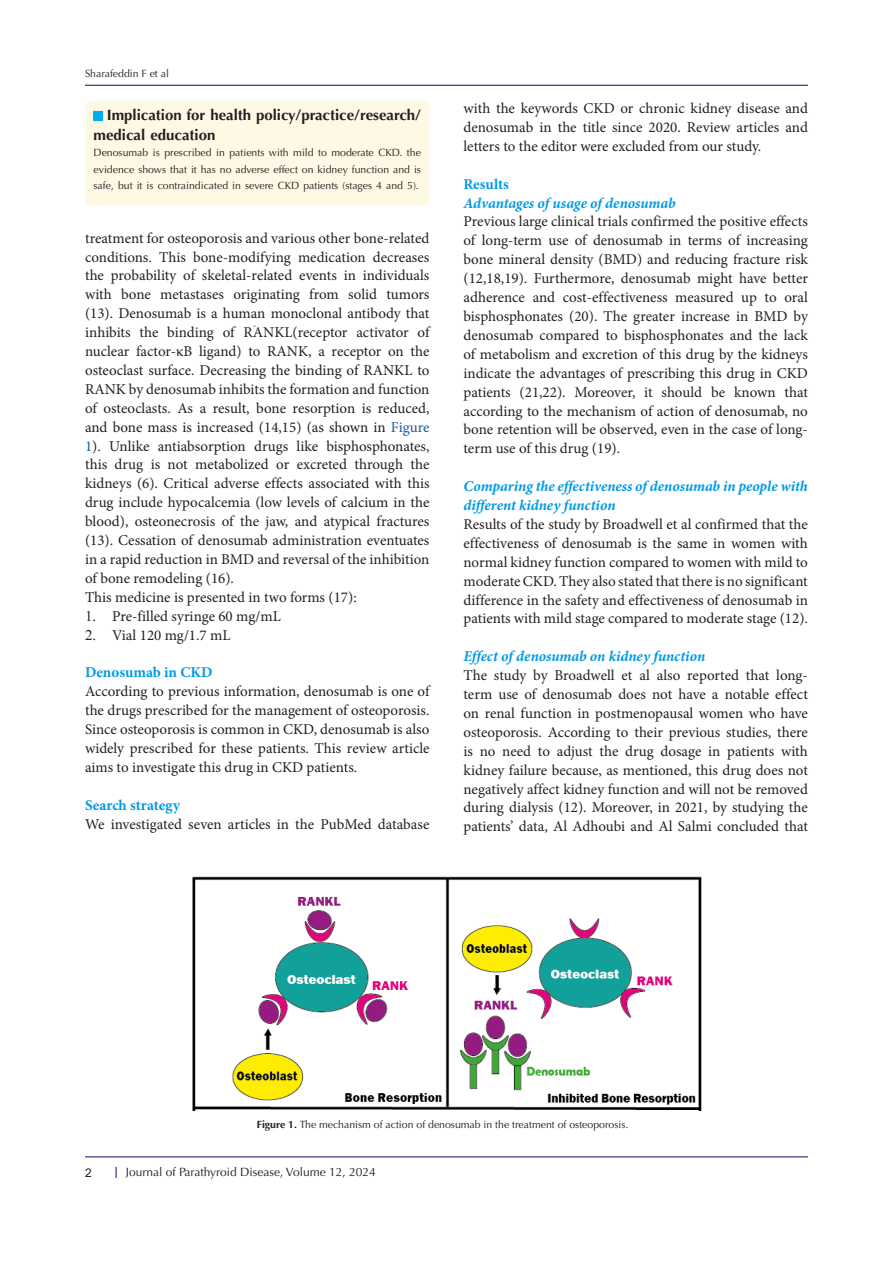
<style>
.page{position:relative;width:893px;height:1263px;background:#fff}
.page>*{position:absolute;margin:0;border:0;box-sizing:border-box;transform-origin:0 0}
.Normal__Web{font:15px/18.9px "Minion Pro";color:#231f20;text-align:justify}
.t1{font:italic 700 15px/18.9px "Minion Pro";letter-spacing:-.005em;color:#0099e5}
.t2{font:700 15px/19.5px "Optima LT Std";color:#231f20}
.t3{font:700 15px "Minion Pro";color:#0099e5}
.t4{font:12px "Optima LT Std";color:#231f20}
.t5{font:12px "Arial";color:#231f20}
.t6{font:10.5px/16.5px "Optima LT Std";color:#231f20;text-align:justify}
.s1{font-family:"Times New Roman"}
.s2{color:#175d9e}
.s3{font-weight:700}
</style>
<div class="page">
<hr style="left:85px;top:1156px;width:723px;height:1px;background:#190066">
<hr style="left:85px;top:85px;width:723px;height:1px;background:#190066">
<div style="left:85px;top:101px;width:344px;height:104px;background:#fef9e5;border-radius:6px"></div>
<div style="left:94px;top:111px;width:9px;height:9px;background:#00aeef"></div>
<img style="left:192px;top:876px;width:510px;height:234px">
<p class="t6" style="left:85px;top:66px;width:85px">Sharafeddin F et al</p>
<p class="t2" style="left:94px;top:106px;width:329px;text-indent:13px">Implication for health policy/practice/research/ medical education</p>
<p class="t6" style="left:94px;top:145px;width:329px">Denosumab is prescribed in patients with mild to moderate CKD. the evidence shows that it has no adverse effect on kidney function and is safe, but it is contraindicated in severe CKD patients (stages 4 and 5).</p>
<p class="Normal__Web" style="left:85px;top:228px;width:346px">treatment for osteoporosis and various other bone-related conditions. This bone-modifying medication decreases the probability of skeletal-related events in individuals with bone metastases originating from solid tumors (13). Denosumab is a human monoclonal antibody that inhibits the binding of R<span class="s1">َ</span>ANKL(receptor activator of nuclear factor-κB ligand) to RANK, a receptor on the osteoclast surface. Decreasing the binding of RANKL to RANK by denosumab inhibits the formation and function of osteoclasts. As a result, bone resorption is reduced, and bone mass is increased (14,15) (as shown in <span class="s2">Figure 1</span>). Unlike antiabsorption drugs like bisphosphonates, this drug is not metabolized or excreted through the kidneys (6). Critical adverse effects associated with this drug include hypocalcemia (low levels of calcium in the blood), osteonecrosis of the jaw, and atypical fractures (13). Cessation of denosumab administration eventuates in a rapid reduction in BMD and reversal of the inhibition of bone remodeling (16).</p>
<p class="Normal__Web" style="left:85px;top:588px;width:273px">This medicine is presented in two forms (17):</p>
<p class="Normal__Web" style="left:112px;top:606px;width:170px">Pre-filled syringe 60 mg/mL</p>
<p class="Normal__Web" style="left:112px;top:625px;width:120px">Vial 120 mg/1.7 mL</p>
<p class="t3" style="left:85px;top:662px;width:129px">Denosumab in CKD</p>
<p class="Normal__Web" style="left:85px;top:682px;width:346px">According to previous information, denosumab is one of the drugs prescribed for the management of osteoporosis.<br>Since osteoporosis is common in CKD, denosumab is also widely prescribed for these patients. This review article aims to investigate this drug in CKD patients.</p>
<p class="t3" style="left:85px;top:794px;width:96px">Search strategy</p>
<p class="Normal__Web" style="left:85px;top:814px;width:346px">We investigated seven articles in the PubMed database</p>
<p class="Normal__Web" style="left:463px;top:99px;width:346px">with the keywords CKD or chronic kidney disease and denosumab in the title since 2020. Review articles and letters to the editor were excluded from our study.</p>
<p class="t3" style="left:463px;top:173px;width:47px">Results</p>
<p class="t1" style="left:463px;top:193px;width:214px">Advantages of usage of denosumab</p>
<p class="Normal__Web" style="left:463px;top:212px;width:346px">Previous large clinical trials confirmed the positive effects of long-term use of denosumab in terms of increasing bone mineral density (BMD) and reducing fracture risk (12,18,19). Furthermore, denosumab might have better adherence and cost-effectiveness measured up to oral bisphosphonates (20). The greater increase in BMD by denosumab compared to bisphosphonates and the lack of metabolism and excretion of this drug by the kidneys indicate the advantages of prescribing this drug in CKD patients (21,22). Moreover, it should be known that according to the mechanism of action of denosumab, no bone retention will be observed, even in the case of long&shy;term use of this drug (19).</p>
<p class="t1" style="left:463px;top:477px;width:346px">Comparing the effectiveness of denosumab in people with different kidney function</p>
<p class="Normal__Web" style="left:463px;top:515px;width:346px">Results of the study by Broadwell et al confirmed that the effectiveness of denosumab is the same in women with normal kidney function compared to women with mild to moderate CKD. They also stated that there is no significant difference in the safety and effectiveness of denosumab in patients with mild stage compared to moderate stage (12).</p>
<p class="t1" style="left:463px;top:647px;width:243px">Effect of denosumab on kidney function</p>
<p class="Normal__Web" style="left:463px;top:666px;width:346px">The study by Broadwell et al also reported that long&shy;term use of denosumab does not have a notable effect on renal function in postmenopausal women who have osteoporosis. According to their previous studies, there is no need to adjust the drug dosage in patients with kidney failure because, as mentioned, this drug does not negatively affect kidney function and will not be removed during dialysis (12). Moreover, in 2021, by studying the patients’ data, Al Adhoubi and Al Salmi concluded that</p>
<p class="t6" style="left:257px;top:1116px;width:373px"><span class="s3">Figure 1.</span> The mechanism of action of denosumab in the treatment of osteoporosis.</p>
<p class="t5" style="left:85px;top:1164px;width:8px">2</p>
<p class="t4" style="left:126px;top:1165px;width:251px">Journal of Parathyroid Disease, Volume 12, 2024</p>
</div>
